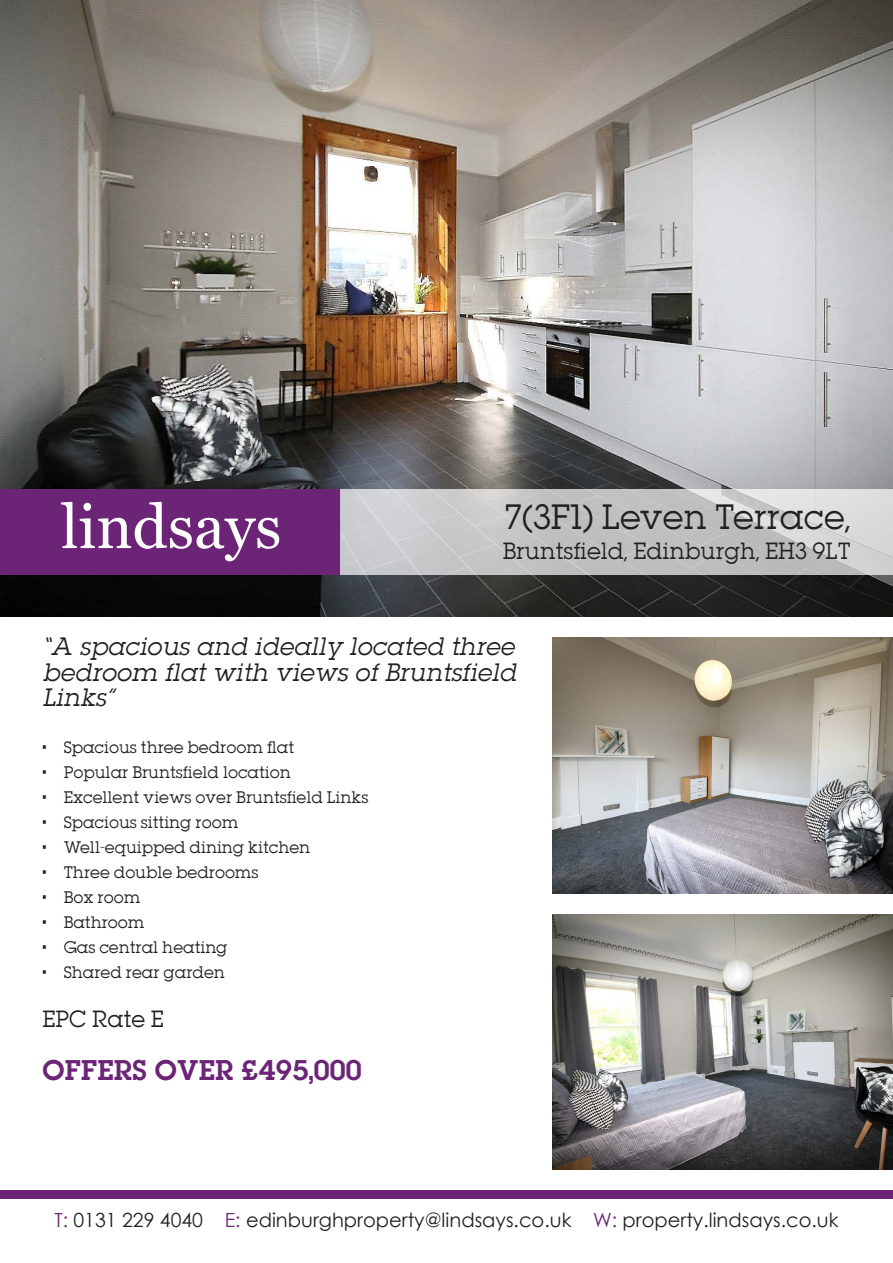
<style>
.page{position:relative;width:893px;height:1263px;background:#fff}
.page>*{position:absolute;margin:0;border:0;box-sizing:border-box;transform-origin:0 0}
.t1{font:31.5px "Lubalin";color:#231f20}
.t2{font:25.5px "Lubalin Demi";color:#6c2476}
.t3{font:italic 22.5px/25.5px "Lubalin";color:#231f20;text-align:justify}
.t4{font:21px "Lubalin";color:#231f20}
.t5{font:19.5px "Century Gothic";color:#231f20}
.t6{font:15px "Lubalin";color:#231f20}
.s1{color:#6c2476}
</style>
<div class="page">
<img style="left:0;top:0;width:893px;height:617px">
<img style="left:553px;top:638px;width:340px;height:255px">
<img style="left:553px;top:914px;width:340px;height:255px">
<div style="left:0;top:489px;width:340px;height:85px;background:#6c2476"></div>
<svg style="left:61px;top:502px;width:218px;height:59px"></svg>
<div style="left:0;top:1191px;width:893px;height:8px;background:#6c2476"></div>
<svg style="left:340px;top:489px;width:553px;height:85px;background:#c8c8c9"></svg>
<h1 class="t1" style="left:505px;top:496px;width:347px">7(3F1) Leven Terrace,</h1>
<h3 class="t4" style="left:503px;top:536px;width:349px">Bruntsfield, Edinburgh, EH3 9LT</h3>
<h3 class="t3" style="left:43px;top:634px;width:475px">“A spacious and ideally located three bedroom flat with views of Bruntsfield Links”</h3>
<p class="t6" style="left:43px;top:737px;width:253px">• Spacious three bedroom flat</p>
<p class="t6" style="left:43px;top:762px;width:250px">• Popular Bruntsfield location</p>
<p class="t6" style="left:43px;top:787px;width:327px">• Excellent views over Bruntsfield Links</p>
<p class="t6" style="left:43px;top:812px;width:197px">• Spacious sitting room</p>
<p class="t6" style="left:43px;top:837px;width:269px">• Well-equipped dining kitchen</p>
<p class="t6" style="left:43px;top:862px;width:218px">• Three double bedrooms</p>
<p class="t6" style="left:43px;top:887px;width:99px">• Box room</p>
<p class="t6" style="left:43px;top:912px;width:104px">• Bathroom</p>
<p class="t6" style="left:43px;top:937px;width:187px">• Gas central heating</p>
<p class="t6" style="left:43px;top:962px;width:184px">• Shared rear garden</p>
<h3 class="t4" style="left:43px;top:1005px;width:123px">EPC Rate E</h3>
<h2 class="t2" style="left:43px;top:1052px;width:321px">OFFERS OVER £495,000</h2>
<h3 class="t5" style="left:54px;top:1206px;width:786px"><span class="s1">T:</span> 0131 229 4040 <span class="s1">E:</span> edinburghproperty@lindsays.co.uk <span class="s1">W:</span> property.lindsays.co.uk</h3>
</div>
